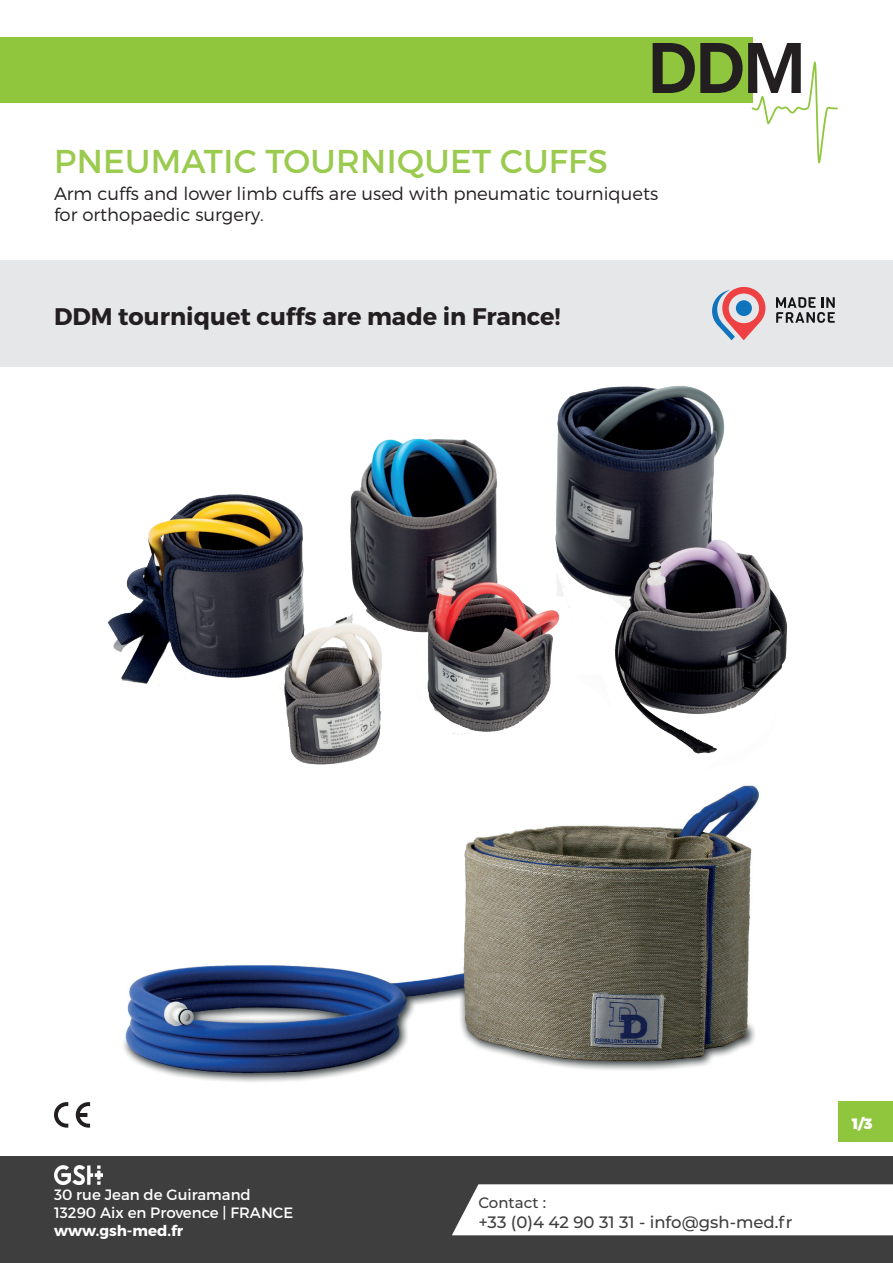
<style>
.page{position:relative;width:893px;height:1263px;background:#fff}
.page>*{position:absolute;margin:0;border:0;box-sizing:border-box;transform-origin:0 0}
.t1{font:33px "Montserrat";letter-spacing:.01em;color:#9acb4e}
.t2{font:700 24px "Montserrat";color:#231f20}
.t3{font:300 18px/21.6px "Montserrat";color:#231f20}
.t4{font:500 16.5px "Montserrat";color:#3e3e3f}
.t5{font:15px/18px "Montserrat";color:#fff}
.t6{font:700 15px "Montserrat";color:#fff}
.t7{font:500 15px "Montserrat";color:#3e3e3f}
.t8{font:900 15px "Montserrat";color:#fff}
</style>
<div class="page">
<div style="left:0;top:1157px;width:893px;height:106px;background:#3e3e3f"></div>
<div style="left:452px;top:1184px;width:441px;height:51px;background:#fff"></div>
<div style="left:839px;top:1101px;width:54px;height:40px;background:#8fc63e"></div>
<img style="left:54px;top:1166px;width:49px;height:18px">
<img style="left:90px;top:785px;width:669px;height:321px">
<div style="left:0;top:260px;width:893px;height:107px;background:#e6e7e9"></div>
<div style="left:0;top:38px;width:753px;height:65px;background:#8fc63e"></div>
<svg style="left:653px;top:43px;width:185px;height:120px"></svg>
<svg style="left:712px;top:287px;width:53px;height:53px"></svg>
<div style="left:736px;top:300px;width:16px;height:16px;background:#1074bc;border-radius:50%"></div>
<svg style="left:776px;top:297px;width:59px;height:26px"></svg>
<img style="left:108px;top:385px;width:679px;height:380px">
<svg style="left:54px;top:1102px;width:14px;height:25px"></svg>
<svg style="left:76px;top:1102px;width:14px;height:25px"></svg>
<h1 class="t1" style="left:54px;top:141px;width:555px">PNEUMATIC TOURNIQUET CUFFS</h1>
<p class="t3" style="left:54px;top:182px;width:606px">Arm cuffs and lower limb cuffs are used with pneumatic tourniquets for orthopaedic surgery.</p>
<h2 class="t2" style="left:54px;top:302px;width:508px">DDM tourniquet cuffs are made in France!</h2>
<p class="t5" style="left:54px;top:1185px;width:241px">30 rue Jean de Guiramand<br>13290 Aix en Provence | FRANCE</p>
<p class="t6" style="left:54px;top:1221px;width:131px">www.gsh-med.fr</p>
<p class="t7" style="left:478px;top:1192px;width:69px">Contact :</p>
<p class="t4" style="left:478px;top:1210px;width:316px">+33 (0)4 42 90 31 31 - info@gsh-med.fr</p>
<p class="t8" style="left:852px;top:1114px;width:22px">1/3</p>
</div>
